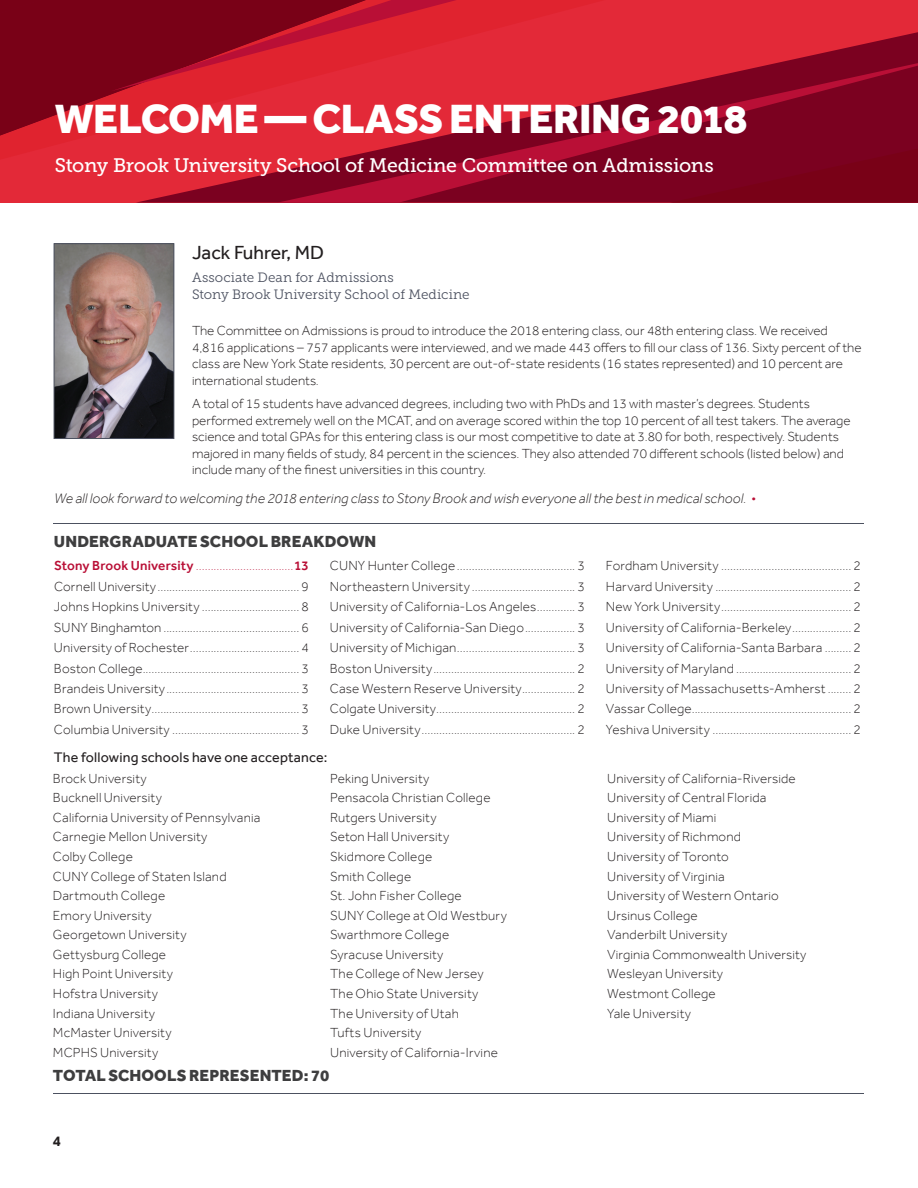
<style>
.page{position:relative;width:918px;height:1188px;background:#fff}
.page>*{position:absolute;margin:0;border:0;box-sizing:border-box;transform-origin:0 0}
.t1{font:800 42px "Effra";letter-spacing:-.015em;color:#fff}
.t2{font:19.5px "Museo Slab 500";letter-spacing:-.015em;color:#fff}
.t3{font:19.5px "Effra";color:#231f20}
.t4{font:800 16.5px "Effra";letter-spacing:.005em;color:#3e3e3f}
.t5{font:700 15px "Effra";color:#231f20}
.t6{font:italic 300 14.25px "Effra";letter-spacing:.01em;color:#231f20}
.t7{font:14.25px "Effra";letter-spacing:.015em;color:#231f20}
.t8{font:300 13.5px/19.6px "Effra";letter-spacing:.005em;color:#231f20}
.t9{font:13.5px/16.5px "Museo Slab 300";color:#4c5160}
.s1{color:#b90f36}
.s2{font-weight:500;color:#b90f36}
</style>
<div class="page">
<svg style="left:0;top:110px;width:278px;height:93px;background:#d62333"></svg>
<svg style="left:0;top:0;width:918px;height:108px;background:#b91729"></svg>
<svg style="left:278px;top:63px;width:640px;height:140px;background:#a00e28"></svg>
<img style="left:56px;top:245px;width:116px;height:192px">
<div style="left:54px;top:243px;width:120px;height:196px;border:1px solid #4c5160"></div>
<hr style="left:54px;top:524px;width:810px;height:1px;background:#4c5160">
<hr style="left:53px;top:1093px;width:810px;height:1px;background:#4c5160">
<h1 class="t1" style="left:55px;top:93px;width:694px">WELCOME — CLASS ENTERING 2018</h1>
<h2 class="t2" style="left:55px;top:155px;width:661px">Stony Brook University School of Medicine Committee on Admissions</h2>
<h2 class="t3" style="left:192px;top:241px;width:133px">Jack Fuhrer, MD</h2>
<p class="t9" style="left:192px;top:269px;width:279px">Associate Dean for Admissions<br>Stony Brook University School of Medicine</p>
<p class="t8" style="left:192px;top:322px;width:671px;line-height:16.5px">The Committee on Admissions is proud to introduce the 2018 entering class, our 48th entering class. We received 4,816 applications – 757 applicants were interviewed, and we made 443 offers to fill our class of 136. Sixty percent of the class are New York State residents, 30 percent are out-of-state residents (16 states represented) and 10 percent are international students.</p>
<p class="t8" style="left:192px;top:395px;width:660px;line-height:16.5px">A total of 15 students have advanced degrees, including two with PhDs and 13 with master’s degrees. Students performed extremely well on the MCAT, and on average scored within the top 10 percent of all test takers. The average science and total GPAs for this entering class is our most competitive to date at 3.80 for both, respectively. Students majored in many fields of study, 84 percent in the sciences. They also attended 70 different schools (listed below) and include many of the finest universities in this country.</p>
<p class="t6" style="left:54px;top:490px;width:703px">We all look forward to welcoming the 2018 entering class to Stony Brook and wish everyone all the best in medical school. <span class="s1">•</span></p>
<p class="t4" style="left:54px;top:531px;width:324px">UNDERGRADUATE SCHOOL BREAKDOWN</p>
<p class="t8" style="left:54px;top:556px;width:257px;line-height:20.4px;text-align:justify"><span class="s2">Stony Brook University</span> <span class="s1">.................................</span><span class="s2">13<br></span>Cornell University ................................................ 9<br>Johns Hopkins University ................................. 8<br>SUNY Binghamton .............................................. 6<br>University of Rochester ..................................... 4<br>Boston College..................................................... 3<br>Brandeis University ............................................. 3<br>Brown University .................................................. 3<br>Columbia University ........................................... 3</p>
<p class="t8" style="left:330px;top:556px;width:257px;line-height:20.4px;text-align:justify">CUNY Hunter College ........................................ 3<br>Northeastern University ................................... 3<br>University of California-Los Angeles ............. 3<br>University of California-San Diego ................. 3<br>University of Michigan ........................................ 3<br>Boston University ................................................ 2<br>Case Western Reserve University .................. 2<br>Colgate University ............................................... 2<br>Duke University .................................................... 2</p>
<p class="t8" style="left:606px;top:556px;width:257px;line-height:20.4px;text-align:justify">Fordham University ............................................ 2<br>Harvard University .............................................. 2<br>New York University ............................................ 2<br>University of California-Berkeley .................... 2<br>University of California-Santa Barbara ......... 2<br>University of Maryland ....................................... 2<br>University of Massachusetts-Amherst ........ 2<br>Vassar College...................................................... 2<br>Yeshiva University ............................................... 2</p>
<p class="t7" style="left:54px;top:749px;width:275px">The following schools have one acceptance:</p>
<p class="t8" style="left:53px;top:768px;width:209px">Brock University<br>Bucknell University<br>California University of Pennsylvania<br>Carnegie Mellon University<br>Colby College<br>CUNY College of Staten Island<br>Dartmouth College<br>Emory University<br>Georgetown University<br>Gettysburg College<br>High Point University<br>Hofstra University<br>Indiana University<br>McMaster University<br>MCPHS University</p>
<p class="t8" style="left:330px;top:768px;width:178px">Peking University<br>Pensacola Christian College<br>Rutgers University<br>Seton Hall University<br>Skidmore College<br>Smith College<br>St. John Fisher College<br>SUNY College at Old Westbury<br>Swarthmore College<br>Syracuse University<br>The College of New Jersey<br>The Ohio State University<br>The University of Utah<br>Tufts University<br>University of California-Irvine</p>
<p class="t8" style="left:607px;top:768px;width:201px">University of California-Riverside<br>University of Central Florida<br>University of Miami<br>University of Richmond<br>University of Toronto<br>University of Virginia<br>University of Western Ontario<br>Ursinus College<br>Vanderbilt University<br>Virginia Commonwealth University<br>Wesleyan University<br>Westmont College<br>Yale University</p>
<p class="t4" style="left:53px;top:1065px;width:278px">TOTAL SCHOOLS REPRESENTED: 70</p>
<p class="t5" style="left:53px;top:1132px;width:10px">4</p>
</div>
